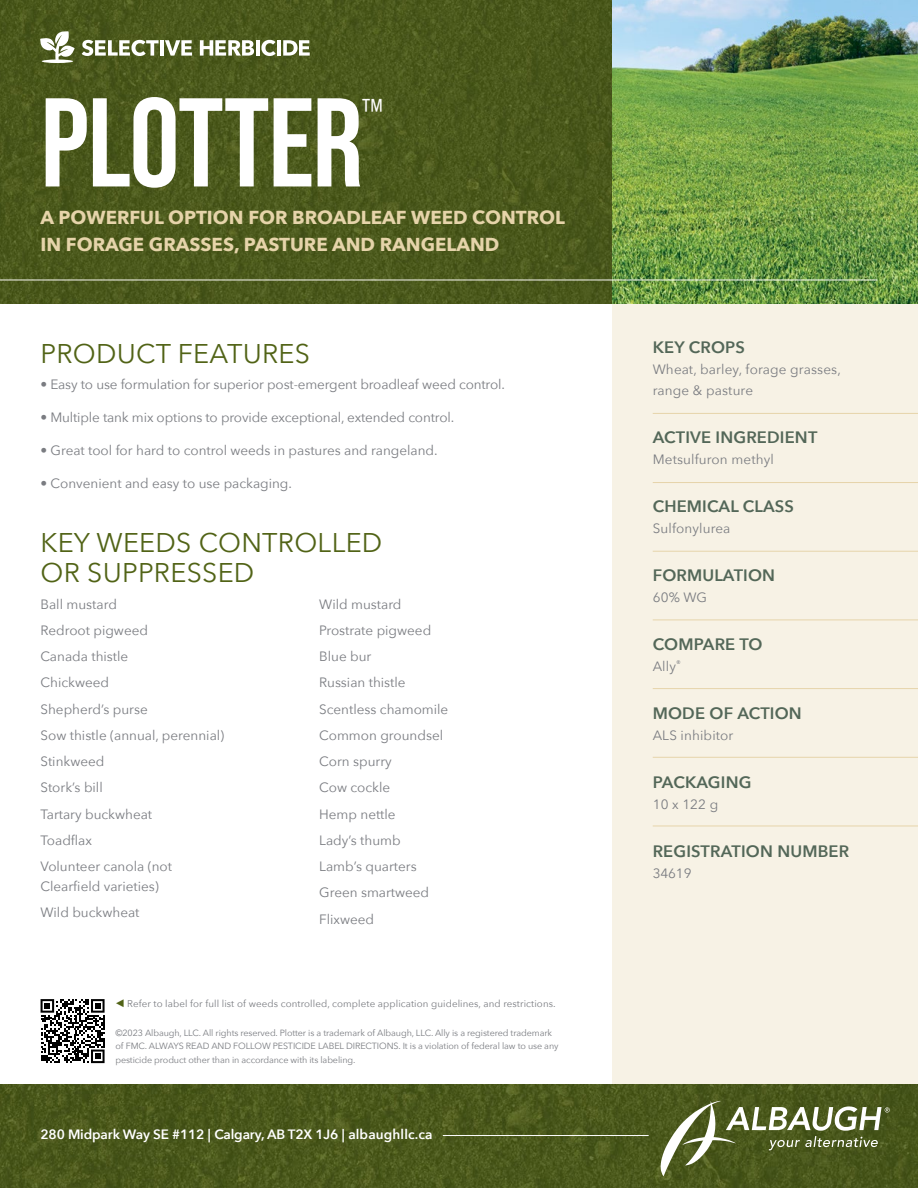
<style>
.page{position:relative;width:918px;height:1188px;background:#fff}
.page>*{position:absolute;margin:0;border:0;box-sizing:border-box;transform-origin:0 0}
.t1{font:700 126px "Bebas Neue Pro";letter-spacing:-.01em;color:#fff}
.t2{font:35.85px "Bebas Neue Pro Middle";color:#fff}
.t3{font:27px/30px "Avenir Next";letter-spacing:.01em;color:#516316}
.t4{font:700 18.75px/27px "Avenir Next";color:#e6d4aa}
.t5{font:600 16.5px "Avenir Next";letter-spacing:.01em;color:#536758}
.t6{font:13.5px/26.2px "Avenir Next";color:#7a7c81}
.t7{font:600 13.5px "Avenir Next";letter-spacing:-.01em;color:#fff}
.t8{font:9.75px "Avenir Next";letter-spacing:.01em;color:#7a7c81}
.t9{font:9px/13.5px "Avenir Next";letter-spacing:-.01em;color:#7a7c81}
</style>
<div class="page">
<img style="left:0;top:0;width:612px;height:304px">
<div style="left:612px;top:302px;width:306px;height:799px;background:#f7f2e5"></div>
<hr style="left:653px;top:413px;width:265px;height:1px;background:#e6d4aa">
<hr style="left:653px;top:482px;width:265px;height:1px;background:#e6d4aa">
<hr style="left:653px;top:551px;width:265px;height:1px;background:#e6d4aa">
<hr style="left:653px;top:620px;width:265px;height:1px;background:#e6d4aa">
<hr style="left:653px;top:688px;width:265px;height:1px;background:#e6d4aa">
<hr style="left:653px;top:826px;width:265px;height:1px;background:#e6d4aa">
<hr style="left:653px;top:757px;width:265px;height:1px;background:#e6d4aa">
<img style="left:0;top:1084px;width:918px;height:104px">
<img style="left:612px;top:0;width:306px;height:304px">
<hr style="left:0;top:280px;width:878px;height:1px;background:#f9f8f4">
<hr style="left:443px;top:1135px;width:206px;height:1px;background:#fff">
<svg style="left:661px;top:1101px;width:229px;height:75px;background:#697443"></svg>
<svg style="left:41px;top:999px;width:64px;height:64px"></svg>
<svg style="left:40px;top:31px;width:35px;height:31px"></svg>
<hr style="left:42px;top:60px;width:31px;height:3px;background:#fff;border-radius:50%">
<svg style="left:82px;top:40px;width:77px;height:16px"></svg>
<hr style="left:160px;top:40px;width:4px;height:16px;background:#fff">
<svg style="left:165px;top:40px;width:27px;height:16px"></svg>
<svg style="left:200px;top:40px;width:54px;height:16px"></svg>
<hr style="left:256px;top:40px;width:4px;height:16px;background:#fff">
<svg style="left:261px;top:40px;width:15px;height:16px"></svg>
<hr style="left:277px;top:40px;width:4px;height:16px;background:#fff">
<svg style="left:283px;top:40px;width:27px;height:16px"></svg>
<h1 class="t1" style="left:40px;top:71px;width:324px">PLOTTER</h1>
<h2 class="t2" style="left:362px;top:91px;width:23px">™</h2>
<h3 class="t4" style="left:40px;top:204px;width:526px">A POWERFUL OPTION FOR BROADLEAF WEED CONTROL<br>IN FORAGE GRASSES, PASTURE AND RANGELAND</h3>
<h3 class="t3" style="left:40px;top:338px;width:271px">PRODUCT FEATURES</h3>
<p class="t6" style="left:40px;top:371px;width:466px">• Easy to use formulation for superior post-emergent broadleaf weed control.</p>
<p class="t6" style="left:40px;top:404px;width:415px">• Multiple tank mix options to provide exceptional, extended control.</p>
<p class="t6" style="left:40px;top:437px;width:399px">• Great tool for hard to control weeds in pastures and rangeland.</p>
<p class="t6" style="left:40px;top:470px;width:253px">• Convenient and easy to use packaging.</p>
<h3 class="t3" style="left:40px;top:527px;width:343px">KEY WEEDS CONTROLLED<br>OR SUPPRESSED</h3>
<p class="t6" style="left:40px;top:590px;width:185px">Ball mustard<br>Redroot pigweed<br>Canada thistle<br>Chickweed<br>Shepherd’s purse<br>Sow thistle (annual, perennial)<br>Stinkweed<br>Stork’s bill<br>Tartary buckwheat<br>Toadflax<br>Volunteer canola (not</p>
<p class="t6" style="left:40px;top:872px;width:120px">Clearfield varieties)<br>Wild buckwheat</p>
<p class="t6" style="left:319px;top:590px;width:131px">Wild mustard<br>Prostrate pigweed<br>Blue bur<br>Russian thistle<br>Scentless chamomile<br>Common groundsel<br>Corn spurry<br>Cow cockle<br>Hemp nettle<br>Lady’s thumb<br>Lamb’s quarters<br>Green smartweed<br>Flixweed</p>
<p class="t8" style="left:127px;top:995px;width:430px">Refer to label for full list of weeds controlled, complete application guidelines, and restrictions.</p>
<p class="t9" style="left:115px;top:1026px;width:445px">©2023 Albaugh, LLC. All rights reserved. Plotter is a trademark of Albaugh, LLC. Ally is a registered trademark of FMC. ALWAYS READ AND FOLLOW PESTICIDE LABEL DIRECTIONS. It is a violation of federal law to use any pesticide product other than in accordance with its labeling.</p>
<p class="t7" style="left:40px;top:1123px;width:394px">280 Midpark Way SE #112 | Calgary, AB T2X 1J6 | albaughllc.ca</p>
<p class="t5" style="left:653px;top:333px;width:94px">KEY CROPS</p>
<p class="t6" style="left:653px;top:358px;width:190px;line-height:21px">Wheat, barley, forage grasses, range &amp; pasture</p>
<p class="t5" style="left:653px;top:423px;width:166px">ACTIVE INGREDIENT</p>
<p class="t6" style="left:653px;top:445px;width:123px">Metsulfuron methyl</p>
<p class="t5" style="left:653px;top:492px;width:143px">CHEMICAL CLASS</p>
<p class="t6" style="left:653px;top:514px;width:79px">Sulfonylurea</p>
<p class="t5" style="left:653px;top:561px;width:124px">FORMULATION</p>
<p class="t6" style="left:653px;top:583px;width:56px">60% WG</p>
<p class="t5" style="left:653px;top:630px;width:111px">COMPARE TO</p>
<p class="t6" style="left:653px;top:652px;width:30px">Ally<sup>®</sup></p>
<p class="t5" style="left:653px;top:699px;width:151px">MODE OF ACTION</p>
<p class="t6" style="left:653px;top:721px;width:82px">ALS inhibitor</p>
<p class="t5" style="left:653px;top:768px;width:100px">PACKAGING</p>
<p class="t6" style="left:653px;top:790px;width:67px">10 x 122 g</p>
<p class="t5" style="left:653px;top:837px;width:198px">REGISTRATION NUMBER</p>
<p class="t6" style="left:653px;top:859px;width:40px">34619</p>
</div>
